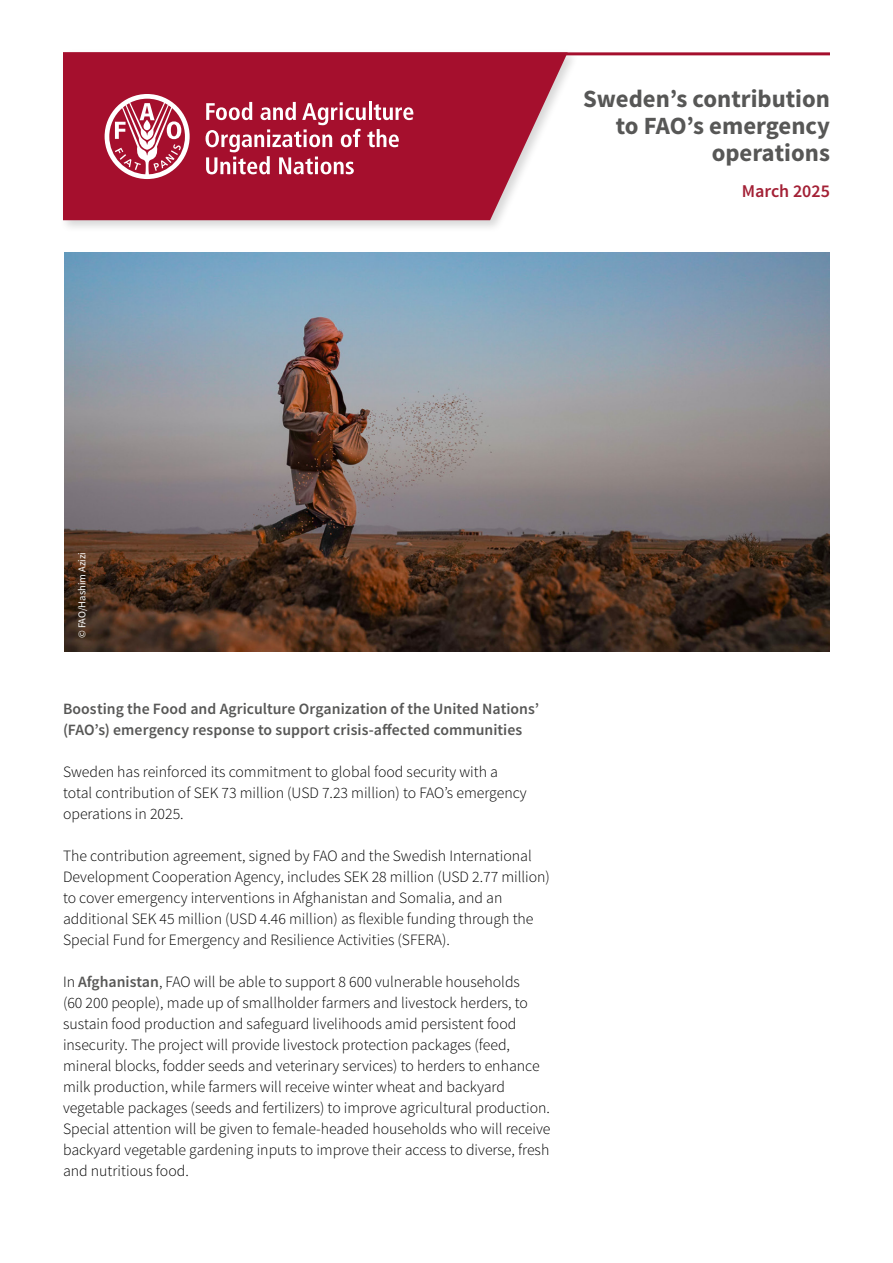
<style>
.page{position:relative;width:893px;height:1263px;background:#fff}
.page>*{position:absolute;margin:0;border:0;box-sizing:border-box;transform-origin:0 0}
.t1{font:700 24.75px/27px "Source Sans Pro";color:#575756;text-align:right}
.t2{font:600 18px "Source Sans Pro";color:#a32035}
.t3{font:300 15.75px/21px "Source Sans Pro";color:#000}
.t4{font:600 15.75px/21px "Source Sans Pro";color:#575756}
.t5{font:10.5px "Source Sans Pro";color:#fff}
.s1{font-weight:600;color:#575756}
</style>
<div class="page">
<div style="left:59px;top:49px;width:520px;height:184px;background:#000;opacity:.16"></div>
<svg style="left:63px;top:55px;width:505px;height:165px;background:#ad2742"></svg>
<hr style="left:63px;top:52px;width:767px;height:3px;background:#a50f2d">
<img style="left:65px;top:252px;width:765px;height:399px">
<svg style="left:105px;top:94px;width:85px;height:85px"></svg>
<svg style="left:206px;top:102px;width:207px;height:72px"></svg>
<h1 class="t1" style="left:583px;top:86px;width:248px">Sweden’s contribution to FAO’s emergency operations</h1>
<p class="t2" style="left:742px;top:179px;width:90px">March 2025</p>
<p class="t5" style="left:76px;top:638px;width:88px;rotate:-90deg">© FAO/Hashim Azizi</p>
<p class="t4" style="left:63px;top:699px;width:478px">Boosting the Food and Agriculture Organization of the United Nations’ (FAO’s) emergency response to support crisis-affected communities</p>
<p class="t3" style="left:63px;top:761px;width:465px">Sweden has reinforced its commitment to global food security with a total contribution of SEK 73 million (USD 7.23 million) to FAO’s emergency operations in 2025.</p>
<p class="t3" style="left:63px;top:845px;width:488px">The contribution agreement, signed by FAO and the Swedish International Development Cooperation Agency, includes SEK 28 million (USD 2.77 million) to cover emergency interventions in Afghanistan and Somalia, and an additional SEK 45 million (USD 4.46 million) as flexible funding through the Special Fund for Emergency and Resilience Activities (SFERA).</p>
<p class="t3" style="left:63px;top:971px;width:489px">In <span class="s1">Afghanistan</span>, FAO will be able to support 8 600 vulnerable households<br>(60 200 people), made up of smallholder farmers and livestock herders, to sustain food production and safeguard livelihoods amid persistent food insecurity. The project will provide livestock protection packages (feed, mineral blocks, fodder seeds and veterinary services) to herders to enhance milk production, while farmers will receive winter wheat and backyard vegetable packages (seeds and fertilizers) to improve agricultural production.<br>Special attention will be given to female-headed households who will receive backyard vegetable gardening inputs to improve their access to diverse, fresh and nutritious food.</p>
</div>
